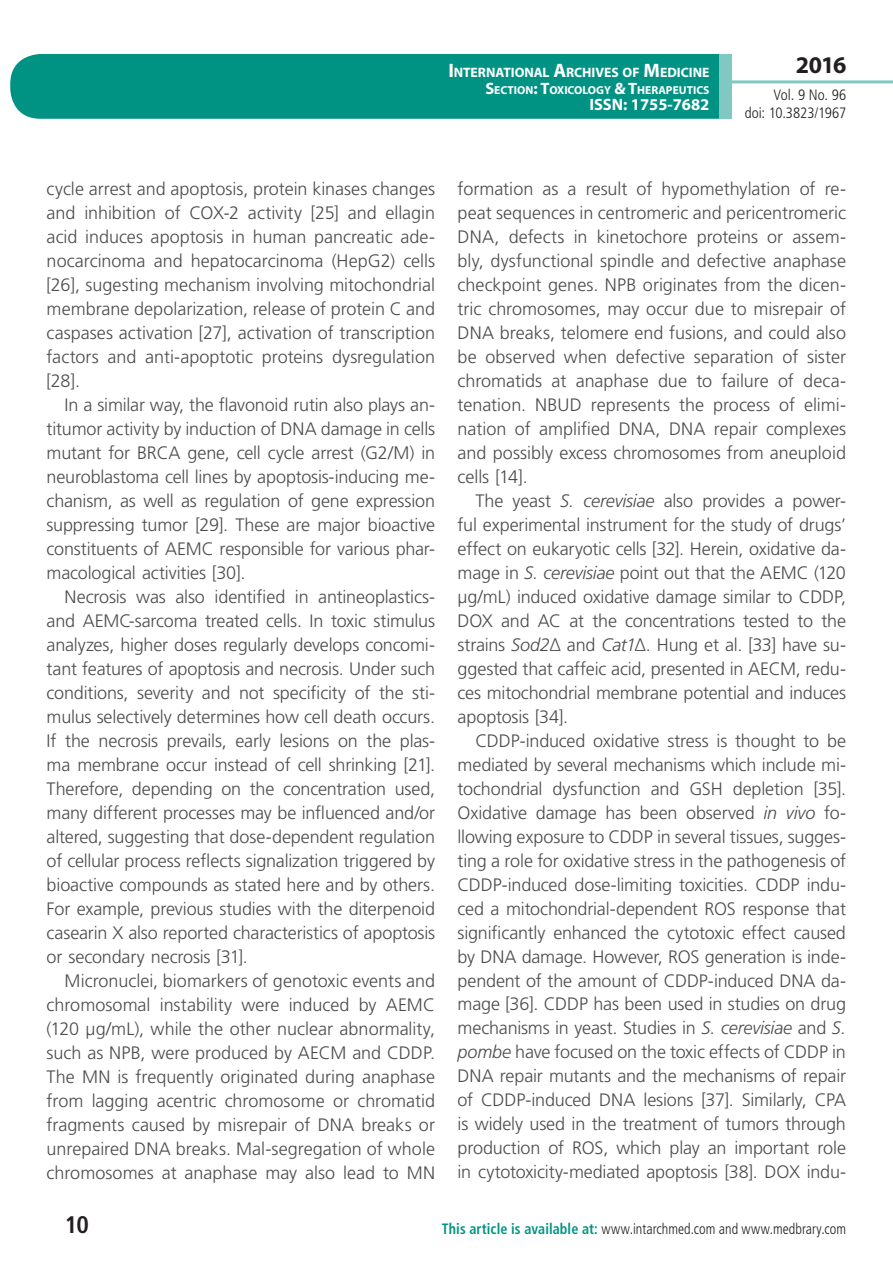
<style>
.page{position:relative;width:893px;height:1263px;background:#fff}
.page>*{position:absolute;margin:0;border:0;box-sizing:border-box;transform-origin:0 0}
.t1{font:700 24px "Myriad Pro";color:#231f20}
.t2{font:700 condensed 24px "Frutiger LT Std";color:#231f20}
.t3{font:300 18px/24px "Frutiger LT Std";letter-spacing:-.005em;color:#4b4c4d;text-align:justify}
.t4{font:700 16.5px "Myriad Pro";color:#fff}
.t5{font:300 condensed 15px "Frutiger LT Std";letter-spacing:.005em;color:#231f20;scale:.94 1}
.t6{font:300 condensed 15px/18px "Frutiger LT Std";letter-spacing:.005em;color:#231f20;text-align:right}
.t7{font:700 13.65px "Myriad Pro";letter-spacing:-.005em;color:#fff}
.t8{font:700 11.55px "Myriad Pro";color:#fff}
.s1{font-size:19.5px}
.s2{font-size:16.5px}
.s3{font-style:italic}
.s4{font-weight:700;color:#009384}
</style>
<div class="page">
<div style="left:10px;top:54px;width:775px;height:65px;background:#009384;border-radius:30px"></div>
<div style="left:732px;top:0;width:161px;height:157px;background:#fff"></div>
<hr style="left:730px;top:80px;width:163px;height:3px;background:#80c9c2">
<div style="left:719px;top:54px;width:13px;height:65px;background:#80c9c2"></div>
<p class="t7" style="left:448px;top:64px;width:263px"><span class="s1">I</span>NTERNATIONAL <span class="s1">A</span>RCHIVES OF <span class="s1">M</span>EDICINE</p>
<p class="t8" style="left:485px;top:82px;width:226px"><span class="s2">S</span>ECTION<span class="s2">: T</span>OXICOLOGY <span class="s2">&amp; T</span>HERAPEUTICS</p>
<p class="t4" style="left:589px;top:94px;width:122px">ISSN: 1755-7682</p>
<h1 class="t1" style="left:796px;top:49px;width:52px">2016</h1>
<p class="t6" style="left:745px;top:86px;width:103px">Vol. 9 No. 96<br>doi: 10.3823/1967</p>
<p class="t3" style="left:47px;top:177px;width:390px">cycle arrest and apoptosis, protein kinases changes and inhibition of COX-2 activity [25] and ellagin acid induces apoptosis in human pancreatic ade&shy;nocarcinoma and hepatocarcinoma (HepG2) cells [26], sugesting mechanism involving mitochondrial membrane depolarization, release of protein C and caspases activation [27], activation of transcription factors and anti-apoptotic proteins dysregulation [28].</p>
<p class="t3" style="left:47px;top:393px;width:390px;text-indent:18px">In a similar way, the flavonoid rutin also plays an&shy;titumor activity by induction of DNA damage in cells mutant for BRCA gene, cell cycle arrest (G2/M) in neuroblastoma cell lines by apoptosis-inducing me&shy;chanism, as well as regulation of gene expression suppressing tumor [29]. These are major bioactive constituents of AEMC responsible for various phar&shy;macological activities [30].</p>
<p class="t3" style="left:47px;top:585px;width:390px;text-indent:18px">Necrosis was also identified in antineoplastics&shy;and AEMC-sarcoma treated cells. In toxic stimulus analyzes, higher doses regularly develops concomi&shy;tant features of apoptosis and necrosis. Under such conditions, severity and not specificity of the sti&shy;mulus selectively determines how cell death occurs.<br>If the necrosis prevails, early lesions on the plas&shy;ma membrane occur instead of cell shrinking [21].<br>Therefore, depending on the concentration used, many different processes may be influenced and/or altered, suggesting that dose-dependent regulation of cellular process reflects signalization triggered by bioactive compounds as stated here and by others.<br>For example, previous studies with the diterpenoid casearin X also reported characteristics of apoptosis or secondary necrosis [31].</p>
<p class="t3" style="left:47px;top:969px;width:390px;text-indent:18px">Micronuclei, biomarkers of genotoxic events and chromosomal instability were induced by AEMC (120 µg/mL), while the other nuclear abnormality, such as NPB, were produced by AECM and CDDP.<br>The MN is frequently originated during anaphase from lagging acentric chromosome or chromatid fragments caused by misrepair of DNA breaks or unrepaired DNA breaks. Mal-segregation of whole chromosomes at anaphase may also lead to MN</p>
<p class="t3" style="left:458px;top:177px;width:390px">formation as a result of hypomethylation of re&shy;peat sequences in centromeric and pericentromeric DNA, defects in kinetochore proteins or assem&shy;bly, dysfunctional spindle and defective anaphase checkpoint genes. NPB originates from the dicen&shy;tric chromosomes, may occur due to misrepair of DNA breaks, telomere end fusions, and could also be observed when defective separation of sister chromatids at anaphase due to failure of deca&shy;tenation. NBUD represents the process of elimi&shy;nation of amplified DNA, DNA repair complexes and possibly excess chromosomes from aneuploid cells [14].</p>
<p class="t3" style="left:458px;top:489px;width:390px;text-indent:18px">The yeast <span class="s3">S. cerevisiae</span> also provides a power&shy;ful experimental instrument for the study of drugs’ effect on eukaryotic cells [32]. Herein, oxidative da&shy;mage in <span class="s3">S. cerevisiae</span> point out that the AEMC (120 µg/mL) induced oxidative damage similar to CDDP, DOX and AC at the concentrations tested to the strains <span class="s3">Sod2</span>∆ and <span class="s3">Cat1</span>∆. Hung et al. [33] have su&shy;ggested that caffeic acid, presented in AECM, redu&shy;ces mitochondrial membrane potential and induces apoptosis [34].</p>
<p class="t3" style="left:458px;top:728px;width:390px;text-indent:18px">CDDP-induced oxidative stress is thought to be mediated by several mechanisms which include mi&shy;tochondrial dysfunction and GSH depletion [35].<br>Oxidative damage has been observed <span class="s3">in vivo</span> fo&shy;llowing exposure to CDDP in several tissues, sugges&shy;ting a role for oxidative stress in the pathogenesis of CDDP-induced dose-limiting toxicities. CDDP indu&shy;ced a mitochondrial-dependent ROS response that significantly enhanced the cytotoxic effect caused by DNA damage. However, ROS generation is inde&shy;pendent of the amount of CDDP-induced DNA da&shy;mage [36]. CDDP has been used in studies on drug mechanisms in yeast. Studies in <span class="s3">S. cerevisiae</span> and <span class="s3">S. pombe</span> have focused on the toxic effects of CDDP in DNA repair mutants and the mechanisms of repair of CDDP-induced DNA lesions [37]. Similarly, CPA is widely used in the treatment of tumors through production of ROS, which play an important role in cytotoxicity-mediated apoptosis [38]. DOX indu-</p>
<h1 class="t2" style="left:65px;top:1210px;width:26px">10</h1>
<p class="t5" style="left:442px;top:1220px;width:432px"><span class="s4">This article is available at:</span> www.intarchmed.com and www.medbrary.com</p>
</div>
